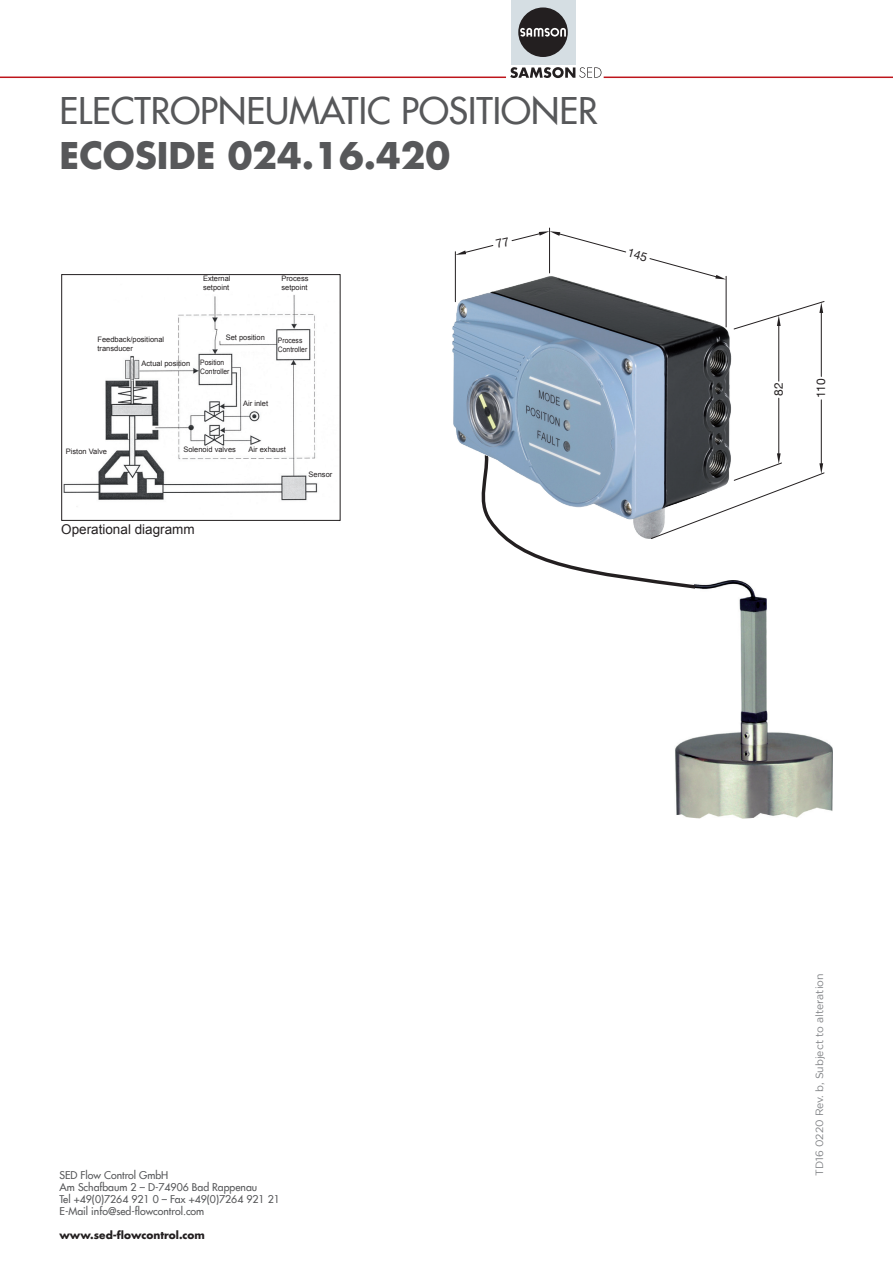
<style>
.page{position:relative;width:893px;height:1263px;background:#fff}
.page>*{position:absolute;margin:0;border:0;box-sizing:border-box;transform-origin:0 0}
.Überschrift_1{font:500 36px "Futura Com";color:#57585a}
.Überschrift_2{font:700 36px "Futura Com";color:#57585a}
.Fließtext{font:13.5px "Arial";color:#231f20}
.t1{font:12px "Helvetica Neue";color:#231f20}
.Back_address{font:500 10.5px "Futura Com";color:#57585a}
.Address{font:10.5px "Gotham";color:#808285}
.Website_back{font:700 10.5px "Futura Com";color:#231f20}
.t2{font:7.5px "Arial";color:#231f20}
.t3{font:7.5px "Arial";color:#231f20;scale:.9 1}
</style>
<div class="page">
<div style="left:511px;top:0;width:64px;height:64px;background:#d5dee3"></div>
<div style="left:518px;top:7px;width:50px;height:50px;background:#231f20;border-radius:50%"></div>
<svg style="left:520px;top:27px;width:46px;height:10px"></svg>
<svg style="left:510px;top:67px;width:91px;height:11px"></svg>
<hr style="left:0;top:77px;width:506px;height:1px;background:#be151b">
<hr style="left:604px;top:77px;width:289px;height:1px;background:#be151b">
<img style="left:63px;top:295px;width:255px;height:206px">
<div style="left:61px;top:274px;width:279px;height:247px;border:1px solid #231f20"></div>
<img style="left:675px;top:591px;width:158px;height:227px">
<img style="left:452px;top:271px;width:280px;height:181px">
<hr style="left:726px;top:276px;width:1px;height:51px;background:#231f20">
<hr style="left:455px;top:252px;width:1px;height:50px;background:#231f20">
<hr style="left:549px;top:228px;width:1px;height:45px;background:#231f20">
<hr style="left:821px;top:400px;width:1px;height:64px;background:#231f20">
<hr style="left:821px;top:312px;width:1px;height:64px;background:#231f20">
<svg style="left:480px;top:452px;width:345px;height:139px"></svg>
<hr style="left:778px;top:398px;width:1px;height:56px;background:#231f20">
<svg style="left:733px;top:301px;width:92px;height:29px"></svg>
<hr style="left:778px;top:325px;width:1px;height:56px;background:#231f20">
<svg style="left:455px;top:231px;width:271px;height:48px"></svg>
<p class="Überschrift_1" style="left:60px;top:84px;width:540px">ELECTROPNEUMATIC POSITIONER</p>
<p class="Überschrift_2" style="left:60px;top:128px;width:392px">ECOSIDE 024.16.420</p>
<p class="t2" style="left:203px;top:274px;width:29px">External</p>
<p class="t2" style="left:203px;top:283px;width:28px">setpoint</p>
<p class="t2" style="left:281px;top:274px;width:29px">Process</p>
<p class="t2" style="left:281px;top:283px;width:28px">setpoint</p>
<p class="t2" style="left:98px;top:334px;width:68px">Feedback/positional</p>
<p class="t2" style="left:98px;top:343px;width:37px">transducer</p>
<p class="t2" style="left:142px;top:359px;width:50px">Actual position</p>
<p class="t2" style="left:226px;top:332px;width:41px">Set position</p>
<p class="t3" style="left:200px;top:357px;width:28px">Position</p>
<p class="t3" style="left:200px;top:366px;width:34px">Controller</p>
<p class="t3" style="left:278px;top:336px;width:29px">Process</p>
<p class="t3" style="left:278px;top:345px;width:34px">Controller</p>
<p class="t2" style="left:243px;top:398px;width:27px">Air inlet</p>
<p class="t2" style="left:66px;top:446px;width:43px">Piston Valve</p>
<p class="t2" style="left:183px;top:444px;width:54px">Solenoid valves</p>
<p class="t2" style="left:249px;top:444px;width:39px">Air exhaust</p>
<p class="Fließtext" style="left:61px;top:520px;width:135px">Operational diagramm</p>
<p class="t2" style="left:309px;top:469px;width:25px">Sensor</p>
<p class="Back_address" style="left:60px;top:1167px;width:110px">SED Flow Control GmbH</p>
<p class="Back_address" style="left:60px;top:1179px;width:199px">Am Schafbaum 2 – D-74906 Bad Rappenau</p>
<p class="Back_address" style="left:60px;top:1191px;width:222px">Tel +49(0)7264 921 0 – Fax +49(0)7264 921 21</p>
<p class="Back_address" style="left:60px;top:1203px;width:146px">E-Mail info@sed-flowcontrol.com</p>
<p class="Website_back" style="left:60px;top:1227px;width:147px">www.sed-flowcontrol.com</p>
<p class="t1" style="left:771px;top:396px;width:15px;rotate:-90deg">82</p>
<p class="t1" style="left:814px;top:398px;width:22px;rotate:-90deg">110</p>
<p class="Address" style="left:814px;top:1176px;width:204px;rotate:-90deg">TD16 0220 Rev. b, Subject to alteration</p>
</div>
